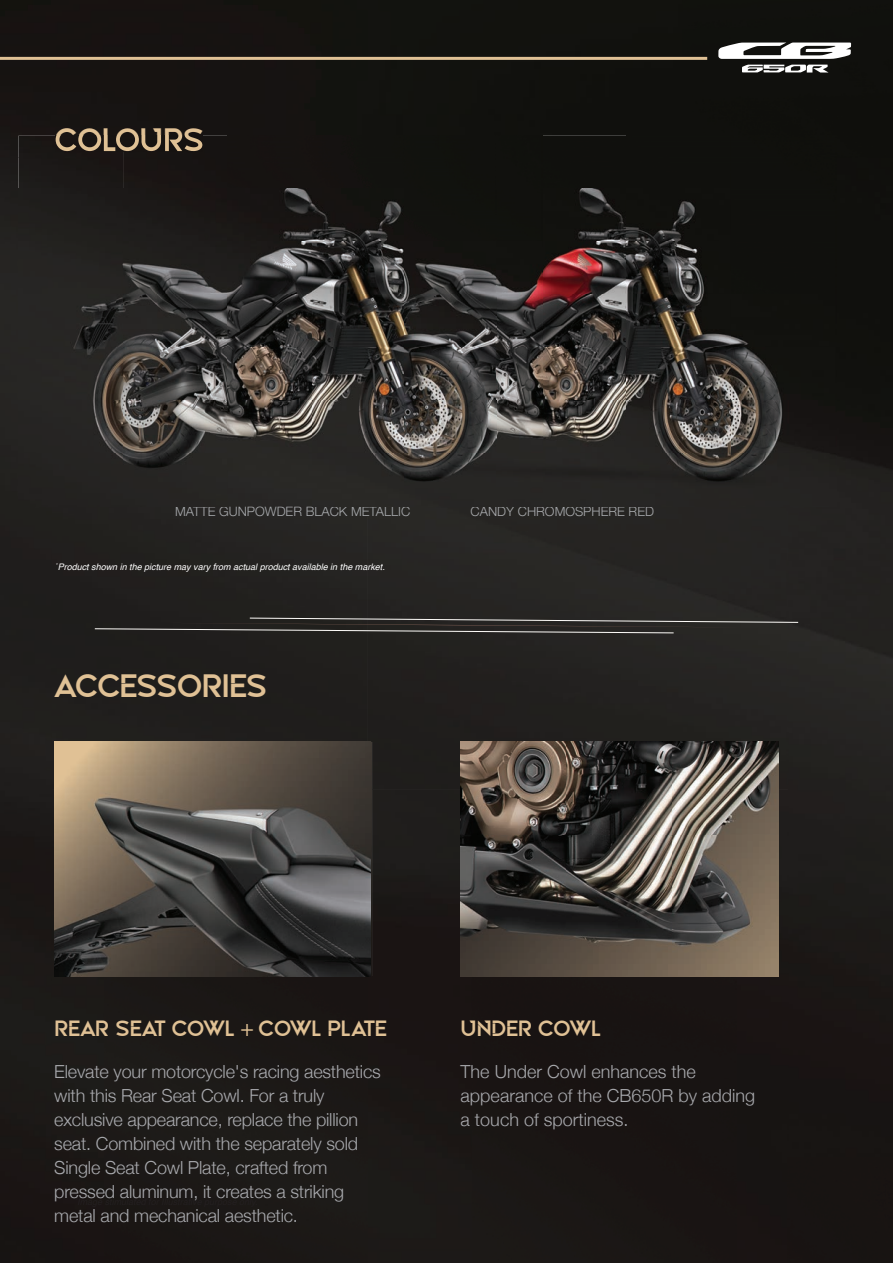
<style>
.page{position:relative;width:893px;height:1263px;background:#fff}
.page>*{position:absolute;margin:0;border:0;box-sizing:border-box;transform-origin:0 0}
.t1{font:33px "Nehad";letter-spacing:-.035em;color:#e0c195}
.t2{font:22.5px "Nehad";letter-spacing:-.04em;color:#e0c195}
.t3{font:300 18px/24px "Helvetica Neue";letter-spacing:-.01em;color:#a8a9ad}
.t4{font:300 13.05px "Helvetica Neue";color:#a7a9ac}
.t5{font:italic 9px "Helvetica";color:#fff}
.s1{font-family:"Myriad Pro"}
</style>
<div class="page">
<div style="left:0;top:0;width:893px;height:157px;background:#12120f"></div>
<img style="left:0;top:157px;width:52px;height:1106px">
<img style="left:789px;top:157px;width:104px;height:1106px">
<div style="left:52px;top:506px;width:737px;height:283px;background:#23211f"></div>
<div style="left:52px;top:789px;width:52px;height:474px;background:#1c1917"></div>
<div style="left:368px;top:789px;width:105px;height:474px;background:#1b1816"></div>
<div style="left:736px;top:789px;width:53px;height:474px;background:#191413"></div>
<div style="left:104px;top:976px;width:264px;height:287px;background:#1c1817"></div>
<div style="left:473px;top:976px;width:263px;height:287px;background:#191413"></div>
<img style="left:56px;top:128px;width:146px;height:8px">
<div style="left:471px;top:506px;width:183px;height:10px;background:#262523"></div>
<div style="left:176px;top:506px;width:234px;height:10px;background:#272624"></div>
<svg style="left:95px;top:618px;width:703px;height:15px;background:#3c3a37"></svg>
<div style="left:542px;top:136px;width:294px;height:52px;background:#10100d"></div>
<img style="left:542px;top:188px;width:294px;height:318px">
<img style="left:18px;top:136px;width:524px;height:317px">
<div style="left:18px;top:453px;width:295px;height:53px;background:#262423"></div>
<img style="left:333px;top:506px;width:105px;height:1px">
<img style="left:437px;top:506px;width:105px;height:1px">
<img style="left:56px;top:136px;width:146px;height:15px">
<img style="left:313px;top:453px;width:229px;height:53px">
<img style="left:461px;top:742px;width:318px;height:234px">
<img style="left:54px;top:742px;width:317px;height:234px">
<svg style="left:718px;top:42px;width:133px;height:17px"></svg>
<svg style="left:742px;top:65px;width:87px;height:8px"></svg>
<hr style="left:0;top:57px;width:707px;height:3px;background:#e0c195">
<h1 class="t1" style="left:55px;top:128px;width:151px">COLOURS</h1>
<p class="t4" style="left:175px;top:501px;width:237px">MATTE GUNPOWDER BLACK METALLIC</p>
<p class="t4" style="left:471px;top:501px;width:185px">CANDY CHROMOSPHERE RED</p>
<p class="t5" style="left:56px;top:560px;width:331px"><sup>*</sup>Product shown in the picture may vary from actual product available in the market.</p>
<h1 class="t1" style="left:55px;top:674px;width:214px">ACCESSORIES</h1>
<p class="t2" style="left:54px;top:1020px;width:335px">REAR SEAT COWL <span class="s1">+</span> COWL PLATE</p>
<p class="t3" style="left:54px;top:1058px;width:328px">Elevate your motorcycle's racing aesthetics with this Rear Seat Cowl. For a truly exclusive appearance, replace the pillion seat. Combined with the separately sold Single Seat Cowl Plate, crafted from pressed aluminum, it creates a striking metal and mechanical aesthetic.</p>
<p class="t2" style="left:461px;top:1020px;width:142px">UNDER COWL</p>
<p class="t3" style="left:461px;top:1058px;width:296px">The Under Cowl enhances the appearance of the CB650R by adding a touch of sportiness.</p>
</div>
